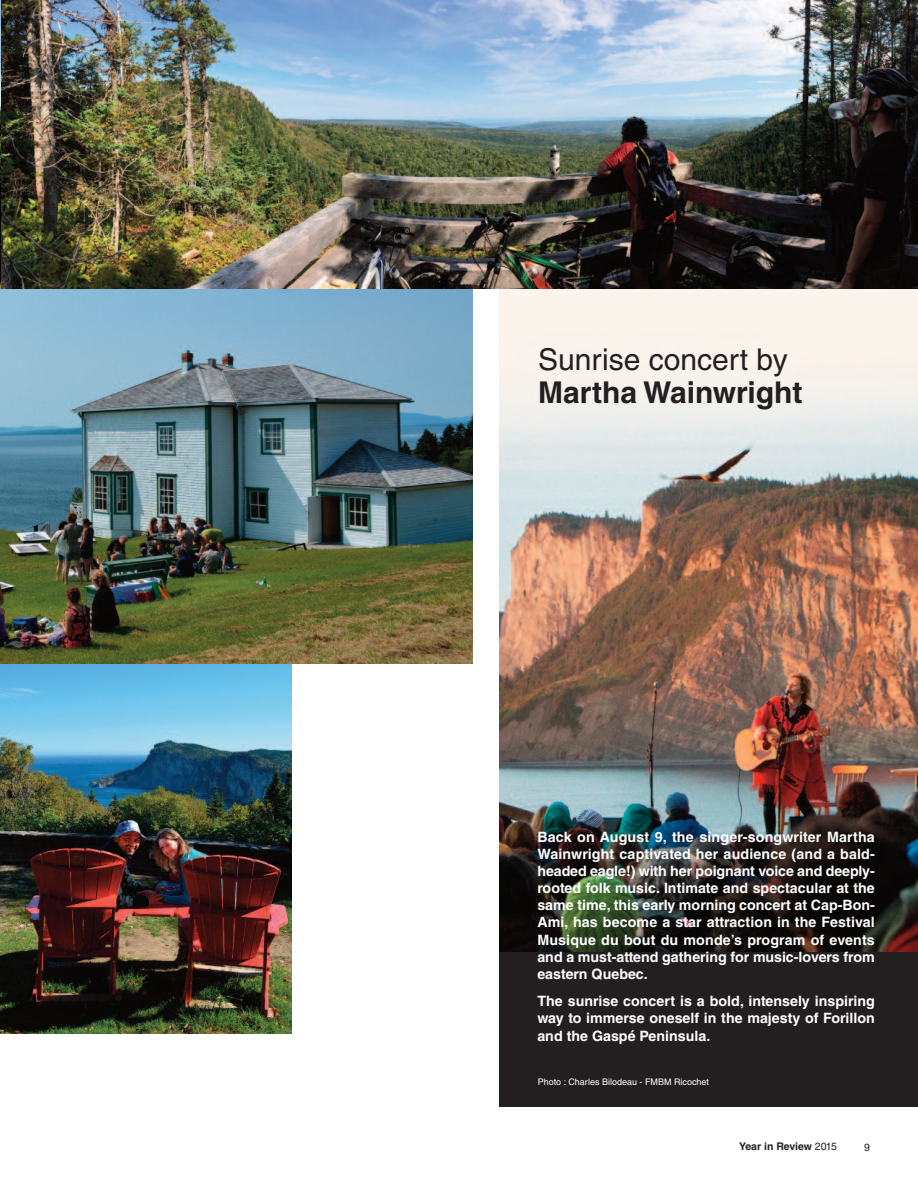
<style>
.page{position:relative;width:918px;height:1188px;background:#fff}
.page>*{position:absolute;margin:0;border:0;box-sizing:border-box;transform-origin:0 0}
.t1{font:30px "Helvetica LT Std";color:#231f20}
.t2{font:700 30px "Helvetica LT Std";color:#231f20}
.t3{font:700 14.25px/17.1px "Helvetica LT Std";color:#fff;text-align:justify}
.t4{font:700 10.5px "Helvetica LT Std";color:#231f20}
.t5{font:10.5px "Helvetica LT Std";color:#231f20}
.t6{font:9px "Helvetica LT Std";color:#fff}
.s1{font-weight:400}
</style>
<div class="page">
<div style="left:500px;top:310px;width:418px;height:797px;background:#231f20"></div>
<img style="left:500px;top:289px;width:418px;height:663px">
<img style="left:0;top:664px;width:292px;height:369px">
<img style="left:0;top:289px;width:472px;height:375px">
<img style="left:1px;top:0;width:917px;height:289px">
<h1 class="t1" style="left:538px;top:349px;width:251px">Sunrise concert by</h1>
<h1 class="t2" style="left:538px;top:382px;width:266px">Martha Wainwright</h1>
<p class="t3" style="left:537px;top:830px;width:339px">Back on August 9, the singer-songwriter Martha Wainwright captivated her audience (and a bald&shy;headed eagle!) with her poignant voice and deeply&shy;rooted folk music. Intimate and spectacular at the same time, this early morning concert at Cap-Bon-Ami, has become a star attraction in the Festival Musique du bout du monde’s program of events and a must-attend gathering for music-lovers from eastern Quebec.</p>
<p class="t3" style="left:537px;top:994px;width:339px">The sunrise concert is a bold, intensely inspiring way to immerse oneself in the majesty of Forillon and the Gaspé Peninsula.</p>
<p class="t6" style="left:538px;top:1079px;width:173px">Photo : Charles Bilodeau - FMBM Ricochet</p>
<p class="t4" style="left:739px;top:1142px;width:99px">Year in Review <span class="s1">2015</span></p>
<p class="t5" style="left:864px;top:1143px;width:7px">9</p>
</div>
